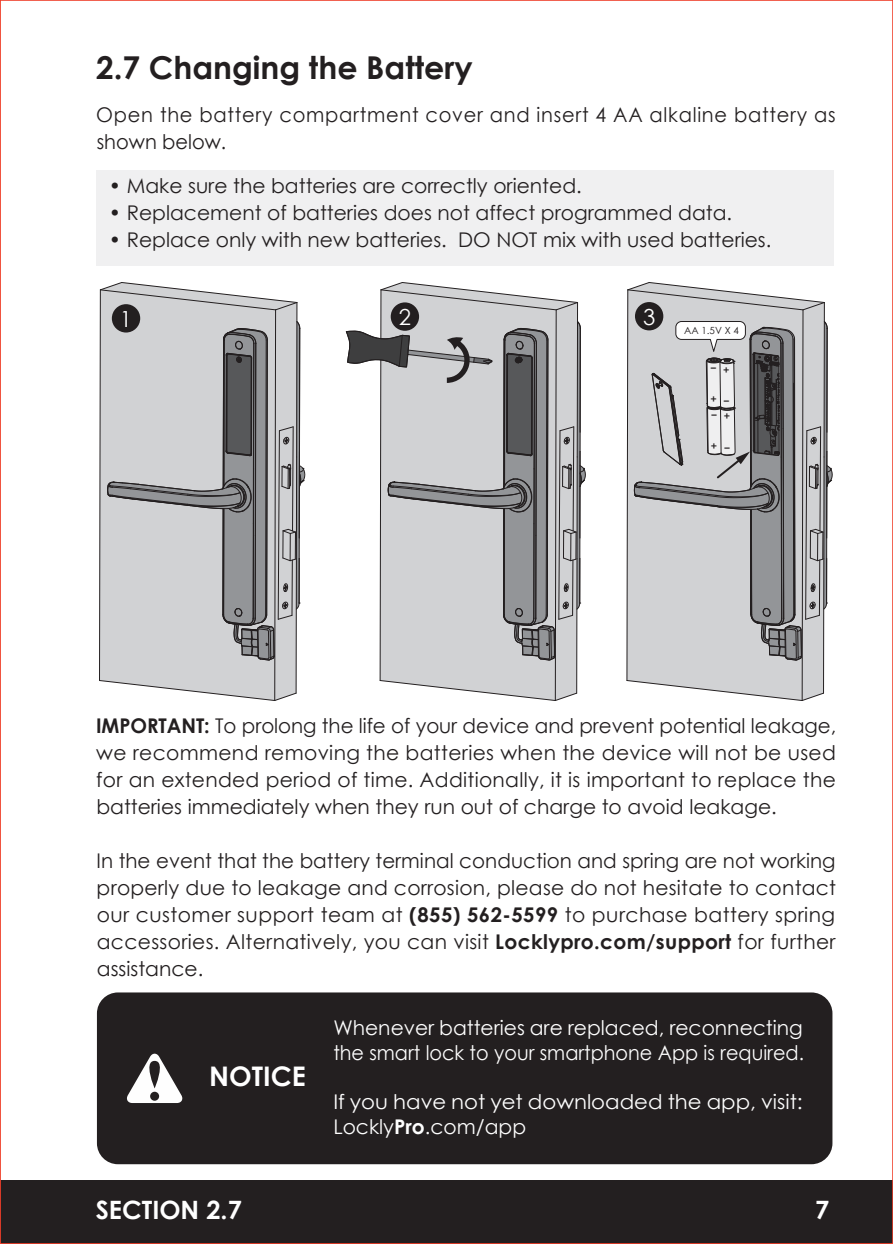
<style>
.page{position:relative;width:893px;height:1244px;background:#fff}
.page>*{position:absolute;margin:0;border:0;box-sizing:border-box;transform-origin:0 0}
.t1{font:700 31.5px "Century Gothic";color:#231f20}
.t2{font:700 27px "Century Gothic";color:#fff}
.t3{font:700 25.2px "Century Gothic";color:#fff}
.t4{font:22.05px "Century Gothic";color:#fff}
.t5{font:20.25px/27px "Century Gothic";color:#231f20;text-align:justify}
.t6{font:20.25px/24.8px "Century Gothic";color:#fefefe}
.t7{font:20.25px/27px "Century Gothic";letter-spacing:.04em;color:#231f20;scale:.96 1}
.t8{font:20.25px/24.8px "Century Gothic";color:#fefefe;scale:1.05 1}
.t9{font:700 10.12px "Microsoft Ya Hei";color:#231f20}
.t10{font:700 10.12px "Microsoft Ya Hei";color:#231f20;scale:1.83 1}
.t11{font:9.9px "Century Gothic";color:#231f20}
.s1{font-weight:700}
</style>
<div class="page">
<div style="left:0;top:1180px;width:893px;height:64px;background:#231f20"></div>
<svg style="left:627px;top:282px;width:205px;height:419px;background:#b8b9bb"></svg>
<div style="left:635px;top:302px;width:28px;height:28px;background:#231f20;border-radius:50%"></div>
<svg style="left:99px;top:282px;width:206px;height:419px;background:#bbbcbe"></svg>
<div style="left:236px;top:356px;width:6px;height:7px;border:1px solid #231f20;border-radius:2px"></div>
<div style="left:112px;top:304px;width:28px;height:28px;background:#231f20;border-radius:50%"></div>
<svg style="left:346px;top:282px;width:240px;height:419px"></svg>
<div style="left:96px;top:170px;width:737px;height:96px;background:#f0f0f1"></div>
<div style="left:96px;top:991px;width:737px;height:174px;background:#231f20;border-radius:22px"></div>
<div style="left:95px;top:990px;width:739px;height:176px;border:2px solid #fff;border-radius:22px"></div>
<svg style="left:127px;top:1053px;width:56px;height:50px"></svg>
<h1 class="t1" style="left:96px;top:43px;width:378px">2.7 Changing the Battery</h1>
<p class="t7" style="left:96px;top:101px;width:771px">Open the battery compartment cover and insert 4 AA alkaline battery as shown below.</p>
<p class="t5" style="left:109px;top:172px;width:474px">• Make sure the batteries are correctly oriented.</p>
<p class="t5" style="left:109px;top:199px;width:625px">• Replacement of batteries does not affect programmed data.</p>
<p class="t5" style="left:109px;top:226px;width:664px">• Replace only with new batteries. DO NOT mix with used batteries.</p>
<p class="t4" style="left:120px;top:303px;width:14px">1</p>
<p class="t4" style="left:399px;top:301px;width:14px">2</p>
<p class="t4" style="left:643px;top:301px;width:14px">3</p>
<p class="t11" style="left:684px;top:323px;width:56px">AA 1.5V X 4</p>
<p class="t9" style="left:723px;top:362px;width:9px">+</p>
<p class="t9" style="left:710px;top:392px;width:22px">+ -</p>
<p class="t10" style="left:709px;top:360px;width:6px">-</p>
<p class="t9" style="left:723px;top:408px;width:9px">+</p>
<p class="t9" style="left:710px;top:439px;width:22px">+ -</p>
<p class="t10" style="left:710px;top:407px;width:6px">-</p>
<p class="t5" style="left:96px;top:712px;width:742px"><span class="s1">IMPORTANT:</span> To prolong the life of your device and prevent potential leakage, we recommend removing the batteries when the device will not be used for an extended period of time. Additionally, it is important to replace the batteries immediately when they run out of charge to avoid leakage.</p>
<p class="t5" style="left:97px;top:847px;width:741px">In the event that the battery terminal conduction and spring are not working properly due to leakage and corrosion, please do not hesitate to contact our customer support team at <span class="s1">(855) 562-5599</span> to purchase battery spring accessories. Alternatively, you can visit <span class="s1">Locklypro.com/support</span> for further assistance.</p>
<h2 class="t2" style="left:209px;top:1055px;width:98px">NOTICE</h2>
<p class="t6" style="left:333px;top:1015px;width:472px">Whenever batteries are replaced, reconnecting the smart lock to your smartphone App is required.</p>
<p class="t8" style="left:333px;top:1089px;width:449px">If you have not yet downloaded the app, visit:<br>Lockly<span class="s1">Pro</span>.com/app</p>
<p class="t3" style="left:96px;top:1190px;width:148px">SECTION 2.7</p>
<p class="t3" style="left:815px;top:1190px;width:16px">7</p>
</div>
